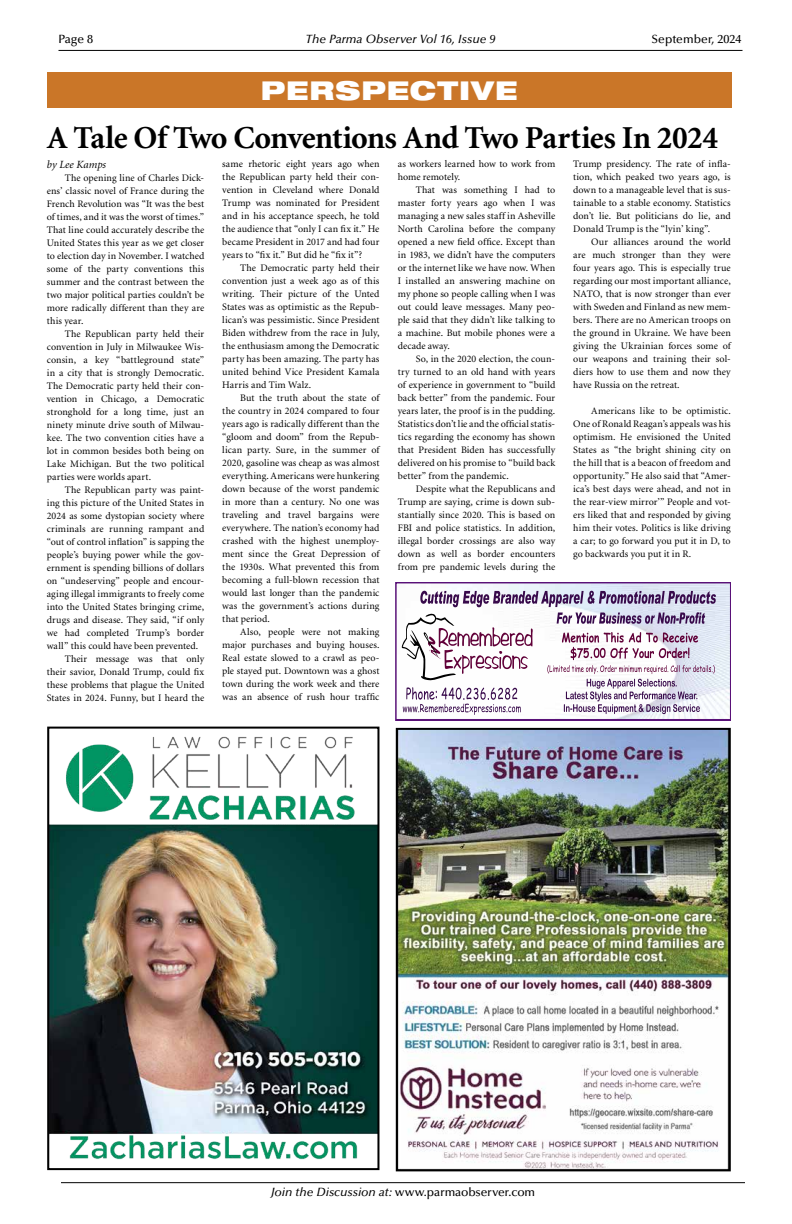
<style>
.page{position:relative;width:792px;height:1224px;background:#fff}
.page>*{position:absolute;margin:0;border:0;box-sizing:border-box;transform-origin:0 0}
.t1{font:700 32px "Minion";letter-spacing:-.02em;color:#000}
.t2{font:900 expanded 26px "Helvetica Neue";letter-spacing:.04em;color:#fff}
.t3{font:500 12px "Optima";color:#000}
.t4{font:italic 500 12px "Optima";color:#000}
.t5{font:italic 11px "Minion";letter-spacing:.005em;color:#000}
.t6{font:10px/13px "Minion";letter-spacing:.005em;color:#000;text-align:justify}
.s1{font-style:italic}
</style>
<div class="page">
<hr style="left:58px;top:50px;width:684px;height:1px;background:#000">
<hr style="left:61px;top:1182px;width:684px;height:1px;background:#000">
<img style="left:50px;top:736px;width:326px;height:424px">
<div style="left:47px;top:727px;width:332px;height:443px;border:2px solid #000"></div>
<img style="left:399px;top:731px;width:329px;height:437px">
<div style="left:396px;top:728px;width:335px;height:443px;border:2px solid #000"></div>
<div style="left:47px;top:72px;width:684px;height:36px;background:#ca7628"></div>
<svg style="left:396px;top:582px;width:335px;height:138px"></svg>
<svg style="left:402px;top:591px;width:314px;height:124px"></svg>
<p class="t3" style="left:58px;top:32px;width:36px">Page 8</p>
<p class="t4" style="left:306px;top:32px;width:191px">The Parma Observer Vol 16, Issue 9</p>
<p class="t3" style="left:652px;top:32px;width:91px">September, 2024</p>
<h2 class="t2" style="left:261px;top:74px;width:258px">PERSPECTIVE</h2>
<h1 class="t1" style="left:47px;top:121px;width:673px">A Tale Of Two Conventions And Two Parties In 2024</h1>
<p class="t5" style="left:47px;top:159px;width:61px">by Lee Kamps</p>
<p class="t6" style="left:47px;top:172px;width:159px;text-indent:18px">The opening line of Charles Dick&shy;ens’ classic novel of France during the French Revolution was “It was the best of times, and it was the worst of times.” That line could accurately describe the United States this year as we get closer to election day in November. I watched some of the party conventions this summer and the contrast between the two major political parties couldn’t be more radically different than they are this year.</p>
<p class="t6" style="left:47px;top:328px;width:159px;text-indent:18px">The Republican party held their convention in July in Milwaukee Wis&shy;consin, a key “battleground state” in a city that is strongly Democratic.<br>The Democratic party held their con&shy;vention in Chicago, a Democratic stronghold for a long time, just an ninety minute drive south of Milwau&shy;kee. The two convention cities have a lot in common besides both being on Lake Michigan. But the two political parties were worlds apart.</p>
<p class="t6" style="left:65px;top:484px;width:141px">The Republican party was paint-</p>
<p class="t6" style="left:47px;top:497px;width:159px">ing this picture of the United States in</p>
<p class="t6" style="left:47px;top:510px;width:159px">2024 as some dystopian society where</p>
<p class="t6" style="left:47px;top:523px;width:159px">criminals are running rampant and</p>
<p class="t6" style="left:47px;top:536px;width:159px">“out of control inflation” is sapping the</p>
<p class="t6" style="left:47px;top:549px;width:159px">people’s buying power while the gov-</p>
<p class="t6" style="left:47px;top:562px;width:159px">ernment is spending billions of dollars</p>
<p class="t6" style="left:47px;top:575px;width:159px">on “undeserving” people and encour-</p>
<p class="t6" style="left:47px;top:588px;width:159px">aging illegal immigrants to freely come</p>
<p class="t6" style="left:47px;top:601px;width:159px">into the United States bringing crime,</p>
<p class="t6" style="left:47px;top:614px;width:159px">drugs and disease. They said, “if only</p>
<p class="t6" style="left:47px;top:627px;width:159px">we had completed Trump’s border</p>
<p class="t6" style="left:47px;top:640px;width:153px">wall” this could have been prevented.</p>
<p class="t6" style="left:65px;top:653px;width:141px">Their message was that only</p>
<p class="t6" style="left:47px;top:666px;width:159px">their savior, Donald Trump, could fix</p>
<p class="t6" style="left:47px;top:679px;width:159px">these problems that plague the United</p>
<p class="t6" style="left:47px;top:692px;width:159px">States in 2024. Funny, but I heard the</p>
<p class="t6" style="left:222px;top:158px;width:159px">same rhetoric eight years ago when the Republican party held their con&shy;vention in Cleveland where Donald Trump was nominated for President and in his acceptance speech, he told the audience that “only I can fix it.” He became President in 2017 and had four years to “fix it.” But did he “fix it”?</p>
<p class="t6" style="left:222px;top:262px;width:159px;text-indent:18px">The Democratic party held their convention just a week ago as of this writing. Their picture of the Unted States was as optimistic as the Repub&shy;lican’s was pessimistic. Since President Biden withdrew from the race in July, the enthusiasm among the Democratic party has been amazing. The party has united behind Vice President Kamala Harris and Tim Walz.</p>
<p class="t6" style="left:222px;top:392px;width:159px;text-indent:18px">But the truth about the state of the country in 2024 compared to four years ago is radically different than the “gloom and doom” from the Repub&shy;lican party. Sure, in the summer of 2020, gasoline was cheap as was almost everything. Americans were hunkering down because of the worst pandemic in more than a century. No one was traveling and travel bargains were everywhere. The nation’s economy had crashed with the highest unemploy&shy;ment since the Great Depression of the 1930s. What prevented this from becoming a full-blown recession that would last longer than the pandemic was the government’s actions during that period.</p>
<p class="t6" style="left:222px;top:626px;width:159px;text-indent:18px">Also, people were not making major purchases and buying houses.<br>Real estate slowed to a crawl as peo&shy;ple stayed put. Downtown was a ghost town during the work week and there was an absence of rush hour traffic</p>
<p class="t6" style="left:398px;top:158px;width:159px">as workers learned how to work from home remotely.</p>
<p class="t6" style="left:398px;top:184px;width:159px;text-indent:18px">That was something I had to master forty years ago when I was managing a new sales staff in Asheville North Carolina before the company opened a new field office. Except than in 1983, we didn’t have the computers or the internet like we have now. When I installed an answering machine on my phone so people calling when I was out could leave messages. Many peo&shy;ple said that they didn’t like talking to a machine. But mobile phones were a decade away.</p>
<p class="t6" style="left:398px;top:353px;width:159px;text-indent:18px">So, in the 2020 election, the coun&shy;try turned to an old hand with years of experience in government to “build back better” from the pandemic. Four years later, the proof is in the pudding.<br>Statistics don’t lie and the official statis&shy;tics regarding the economy has shown that President Biden has successfully delivered on his promise to “build back better” from the pandemic.</p>
<p class="t6" style="left:398px;top:483px;width:159px;text-indent:18px">Despite what the Republicans and Trump are saying, crime is down sub&shy;stantially since 2020. This is based on FBI and police statistics. In addition, illegal border crossings are also way down as well as border encounters from pre pandemic levels during the</p>
<p class="t6" style="left:573px;top:158px;width:159px">Trump presidency. The rate of infla&shy;tion, which peaked two years ago, is down to a manageable level that is sus&shy;tainable to a stable economy. Statistics don’t lie. But politicians do lie, and Donald Trump is the “lyin’ king”.</p>
<p class="t6" style="left:573px;top:236px;width:159px;text-indent:18px">Our alliances around the world are much stronger than they were four years ago. This is especially true regarding our most important alliance, NATO, that is now stronger than ever with Sweden and Finland as new mem&shy;bers. There are no American troops on the ground in Ukraine. We have been giving the Ukrainian forces some of our weapons and training their sol&shy;diers how to use them and now they have Russia on the retreat.</p>
<p class="t6" style="left:573px;top:405px;width:159px;text-indent:18px">Americans like to be optimistic.<br>One of Ronald Reagan’s appeals was his optimism. He envisioned the United States as “the bright shining city on the hill that is a beacon of freedom and opportunity.” He also said that “Amer&shy;ica’s best days were ahead, and not in the rear-view mirror’” People and vot&shy;ers liked that and responded by giving him their votes. Politics is like driving a car; to go forward you put it in D, to go backwards you put it in R.</p>
<p class="t3" style="left:271px;top:1185px;width:266px"><span class="s1">Join the Discussion at:</span> www.parmaobserver.com</p>
</div>
